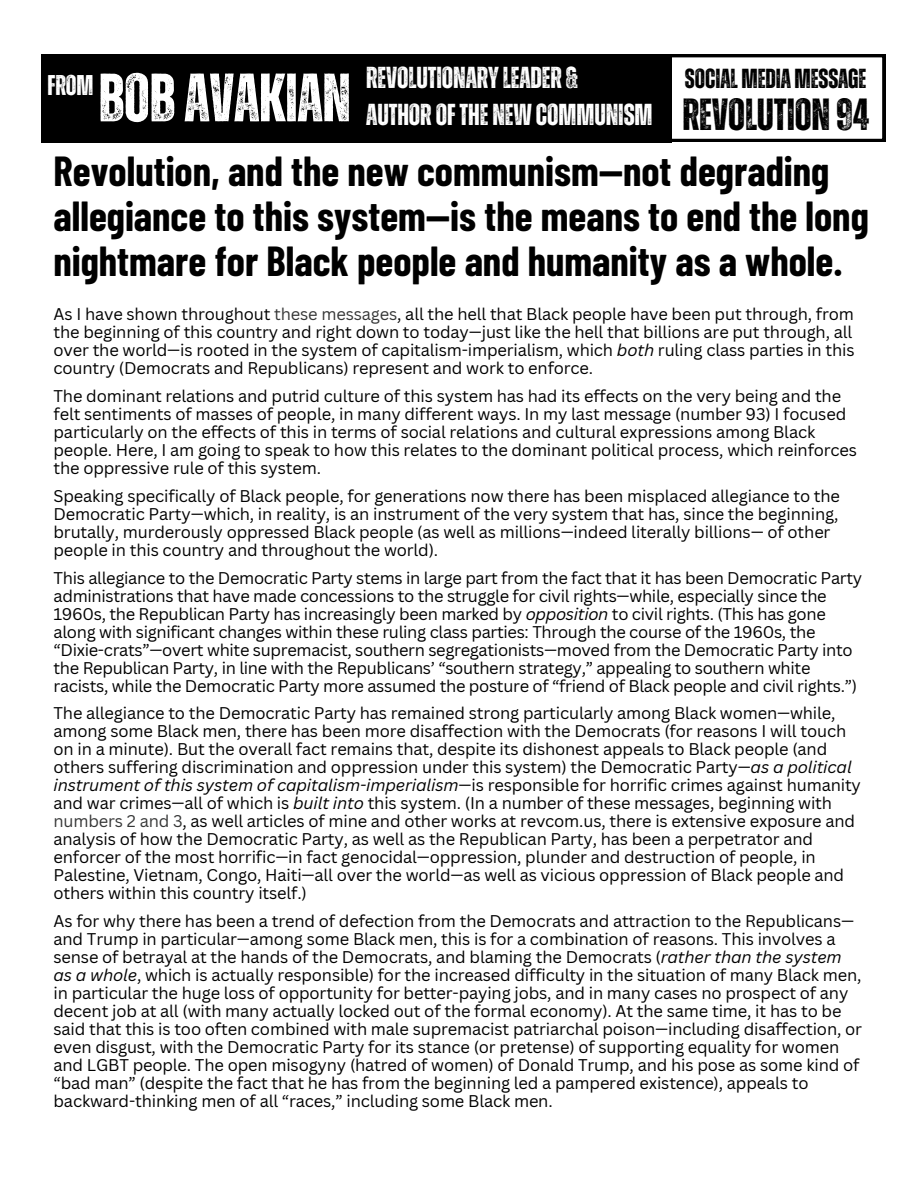
<style>
.page{position:relative;width:918px;height:1188px;background:#fff}
.page>*{position:absolute;margin:0;border:0;box-sizing:border-box;transform-origin:0 0}
.t1{font:700 68.25px "Zuume Rough";letter-spacing:-.005em;color:#fff}
.t2{font:700 45px "Zuume Rough";letter-spacing:-.005em;color:#000}
.t3{font:700 41.1px/45px "Barlow Condensed";color:#000}
.t4{font:700 30.3px/37.2px "Zuume Rough";letter-spacing:-.005em;color:#fff}
.t5{font:700 28.5px "Zuume Rough";color:#fff}
.t6{font:700 27.6px "Zuume Rough";letter-spacing:-.005em;color:#000}
.t7{font:16.5px/18px "Canva Sans";letter-spacing:-.01em;color:#000}
.s1{color:#363737}
.s2{font-style:italic}
</style>
<div class="page">
<svg style="left:671px;top:54px;width:214px;height:88px"></svg>
<div style="left:41px;top:54px;width:630px;height:88px;background:#000"></div>
<h3 class="t4" style="left:366px;top:60px;width:288px">REVOLUTIONARYLEADER&amp;<br>AUTHOROFTHE NEWCOMMUNISM</h3>
<h3 class="t5" style="left:47px;top:72px;width:48px">FROM</h3>
<h3 class="t1" style="left:99px;top:67px;width:254px">BOBAVAKIAN</h3>
<h2 class="t6" style="left:685px;top:66px;width:183px">SOCIALMEDIAMESSAGE</h2>
<h2 class="t2" style="left:683px;top:94px;width:188px">REVOLUTION 94</h2>
<h1 class="t3" style="left:54px;top:147px;width:817px">Revolution, and the new communism—not degrading allegiance to this system—is the means to end the long nightmare for Black people and humanity as a whole.</h1>
<p class="t7" style="left:54px;top:305px;width:803px">As I have shown throughout <span class="s1">these messages</span>, all the hell that Black people have been put through, from the beginning of this country and right down to today—just like the hell that billions are put through, all over the world—is rooted in the system of capitalism-imperialism, which <span class="s2">both</span> ruling class parties in this country (Democrats and Republicans) represent and work to enforce.</p>
<p class="t7" style="left:54px;top:387px;width:805px">The dominant relations and putrid culture of this system has had its effects on the very being and the felt sentiments of masses of people, in many different ways. In my last message (number 93) I focused particularly on the effects of this in terms of social relations and cultural expressions among Black people. Here, I am going to speak to how this relates to the dominant political process, which reinforces the oppressive rule of this system.</p>
<p class="t7" style="left:54px;top:486px;width:788px">Speaking specifically of Black people, for generations now there has been misplaced allegiance to the Democratic Party—which, in reality, is an instrument of the very system that has, since the beginning, brutally, murderously oppressed Black people (as well as millions—indeed literally billions— of other people in this country and throughout the world).</p>
<p class="t7" style="left:54px;top:568px;width:810px">This allegiance to the Democratic Party stems in large part from the fact that it has been Democratic Party administrations that have made concessions to the struggle for civil rights—while, especially since the 1960s, the Republican Party has increasingly been marked by <span class="s2">opposition</span> to civil rights. (This has gone along with significant changes within these ruling class parties: Through the course of the 1960s, the “Dixie-crats”—overt white supremacist, southern segregationists—moved from the Democratic Party into the Republican Party, in line with the Republicans’ “southern strategy,” appealing to southern white racists, while the Democratic Party more assumed the posture of “friend of Black people and civil rights.”)</p>
<p class="t7" style="left:54px;top:704px;width:809px">The allegiance to the Democratic Party has remained strong particularly among Black women—while, among some Black men, there has been more disaffection with the Democrats (for reasons I will touch on in a minute). But the overall fact remains that, despite its dishonest appeals to Black people (and others suffering discrimination and oppression under this system) the Democratic Party—<span class="s2">as a political instrument of this system of capitalism-imperialism</span>—is responsible for horrific crimes against humanity and war crimes—all of which is <span class="s2">built into</span> this system. (In a number of these messages, beginning with <span class="s1">numbers 2 and 3</span>, as well articles of mine and other works at revcom.us, there is extensive exposure and analysis of how the Democratic Party, as well as the Republican Party, has been a perpetrator and enforcer of the most horrific—in fact genocidal—oppression, plunder and destruction of people, in Palestine, Vietnam, Congo, Haiti—all over the world—as well as vicious oppression of Black people and others within this country itself.)</p>
<p class="t7" style="left:54px;top:912px;width:810px">As for why there has been a trend of defection from the Democrats and attraction to the Republicans— and Trump in particular—among some Black men, this is for a combination of reasons. This involves a sense of betrayal at the hands of the Democrats, and blaming the Democrats (<span class="s2">rather than the system as a whole</span>, which is actually responsible) for the increased difficulty in the situation of many Black men, in particular the huge loss of opportunity for better-paying jobs, and in many cases no prospect of any decent job at all (with many actually locked out of the formal economy). At the same time, it has to be said that this is too often combined with male supremacist patriarchal poison—including disaffection, or even disgust, with the Democratic Party for its stance (or pretense) of supporting equality for women and LGBT people. The open misogyny (hatred of women) of Donald Trump, and his pose as some kind of “bad man” (despite the fact that he has from the beginning led a pampered existence), appeals to backward-thinking men of all “races,” including some Black men.</p>
</div>
